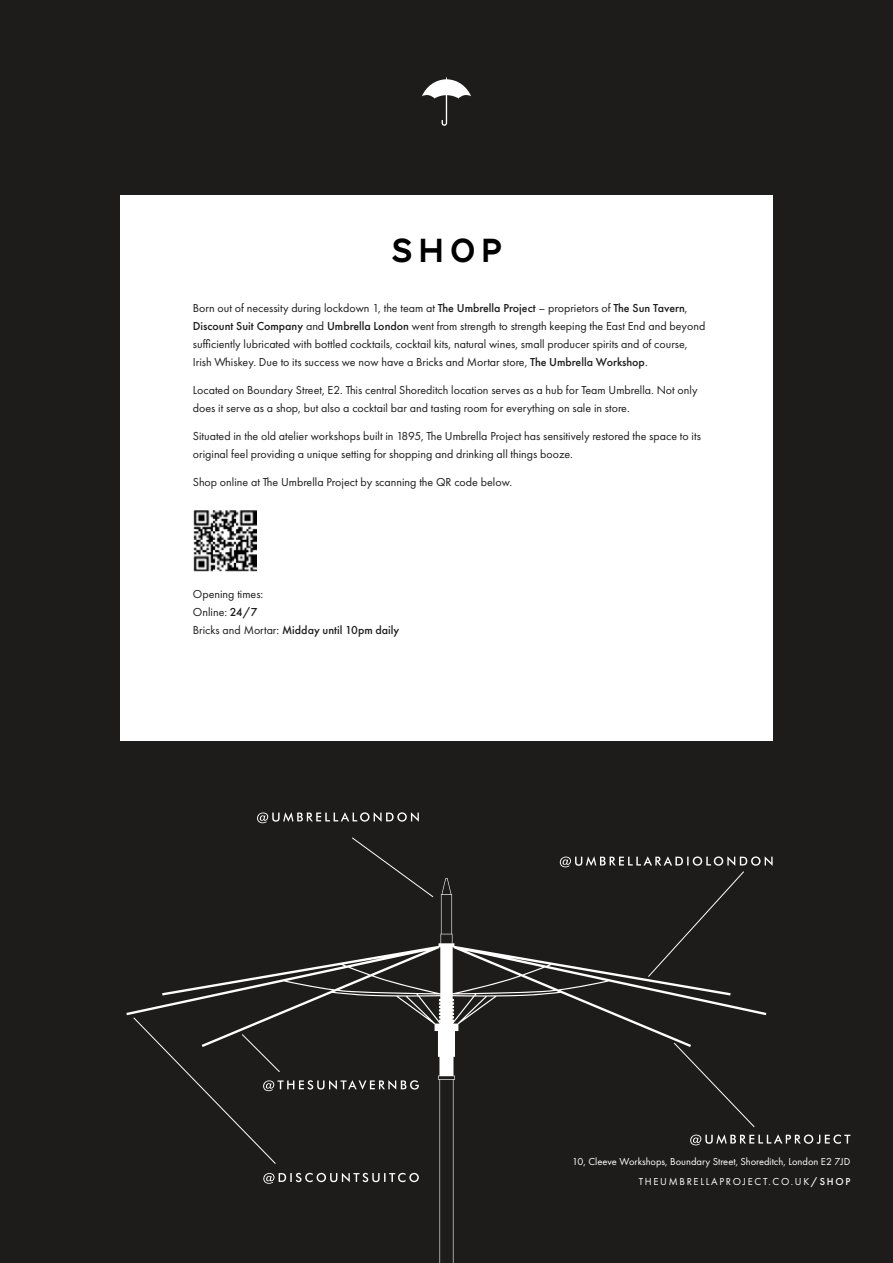
<style>
.page{position:relative;width:893px;height:1263px;background:#1d1c1b}
.page>*{position:absolute;margin:0;border:0;box-sizing:border-box;transform-origin:0 0}
.t1{font:34.5px "AW Conqueror Carved One";color:#000}
.t2{font:12px/18px "Futura PT";color:#1d1c1b}
.t3{font:10.5px/20.4px "Futura PT";color:#fff;text-align:right}
.s1{font-weight:500}
</style>
<div class="page">
<div style="left:120px;top:196px;width:653px;height:545px;background:#fff"></div>
<svg style="left:422px;top:77px;width:49px;height:49px"></svg>
<img style="left:193px;top:510px;width:63px;height:61px">
<svg style="left:126px;top:878px;width:640px;height:385px"></svg>
<svg style="left:257px;top:812px;width:162px;height:11px"></svg>
<svg style="left:263px;top:1173px;width:156px;height:11px"></svg>
<svg style="left:352px;top:838px;width:81px;height:59px"></svg>
<svg style="left:560px;top:856px;width:213px;height:121px"></svg>
<svg style="left:674px;top:1043px;width:80px;height:84px"></svg>
<svg style="left:134px;top:1017px;width:285px;height:147px"></svg>
<svg style="left:690px;top:1134px;width:160px;height:11px"></svg>
<h1 class="t1" style="left:390px;top:235px;width:114px">SHOP</h1>
<p class="t2" style="left:193px;top:299px;width:514px">Born out of necessity during lockdown 1, the team at <span class="s1">The Umbrella Project</span> – proprietors of <span class="s1">The Sun Tavern</span>, <span class="s1">Discount Suit Company</span> and <span class="s1">Umbrella London</span> went from strength to strength keeping the East End and beyond sufficiently lubricated with bottled cocktails, cocktail kits, natural wines, small producer spirits and of course, Irish Whiskey. Due to its success we now have a Bricks and Mortar store, <span class="s1">The Umbrella Workshop</span>.</p>
<p class="t2" style="left:193px;top:381px;width:506px">Located on Boundary Street, E2. This central Shoreditch location serves as a hub for Team Umbrella. Not only does it serve as a shop, but also a cocktail bar and tasting room for everything on sale in store.</p>
<p class="t2" style="left:193px;top:427px;width:510px">Situated in the old atelier workshops built in 1895, The Umbrella Project has sensitively restored the space to its original feel providing a unique setting for shopping and drinking all things booze.</p>
<p class="t2" style="left:193px;top:473px;width:321px">Shop online at The Umbrella Project by scanning the QR code below.</p>
<p class="t2" style="left:193px;top:584px;width:208px">Opening times:<br>Online: <span class="s1">24/7<br></span>Bricks and Mortar: <span class="s1">Midday until 10pm daily</span></p>
<p class="t3" style="left:572px;top:1151px;width:280px">10, Cleeve Workshops, Boundary Street, Shoreditch, London E2 7JD<br>THEUMBRELLAPROJECT.CO.UK<span class="s1">/SHOP</span></p>
</div>
